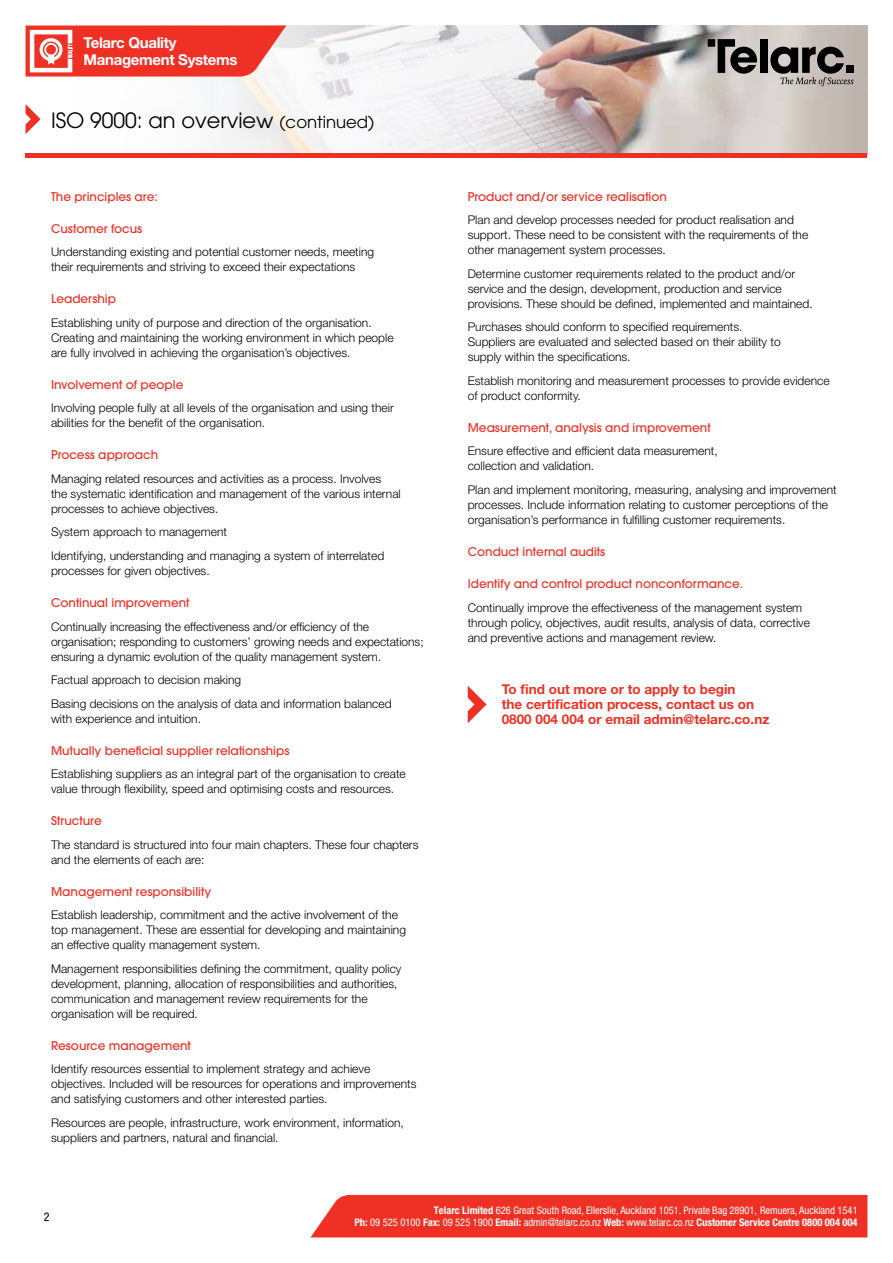
<style>
.page{position:relative;width:893px;height:1263px;background:#fff}
.page>*{position:absolute;margin:0;border:0;box-sizing:border-box;transform-origin:0 0}
.t1{font:21px "Avant Garde";color:#000}
.t2{font:700 15px/16.5px "Helvetica Neue LT Std";letter-spacing:-.02em;color:#fff}
.t3{font:700 13.5px/15px "Helvetica Neue LT Std";color:#ee3124}
.t4{font:300 12px/15px "Helvetica Neue LT Std";color:#000}
.t5{font:500 12px "Avant Garde";color:#ee3124}
.t6{font:condensed 12px "Helvetica Neue LT Std";color:#000}
.t7{font:condensed 10.5px/12.6px "Helvetica Neue LT Std";color:#fff;text-align:right}
.s1{font-size:16.5px}
.s2{font-weight:700}
</style>
<div class="page">
<img style="left:223px;top:26px;width:644px;height:127px">
<hr style="left:26px;top:153px;width:841px;height:4px;background:#ee3124">
<div style="left:311px;top:1195px;width:556px;height:42px;background:#ee3124"></div>
<svg style="left:770px;top:47px;width:83px;height:39px;background:#76716d"></svg>
<div style="left:760px;top:39px;width:7px;height:34px;background:#000"></div>
<svg style="left:708px;top:39px;width:49px;height:35px;background:#696664"></svg>
<svg style="left:468px;top:686px;width:19px;height:37px"></svg>
<svg style="left:26px;top:26px;width:260px;height:51px;background:#ef4f44"></svg>
<svg style="left:26px;top:104px;width:15px;height:30px"></svg>
<p class="t2" style="left:84px;top:34px;width:156px">Telarc Quality<br>Management Systems</p>
<h1 class="t1" style="left:51px;top:108px;width:325px">ISO 9000: an overview <span class="s1">(continued)</span></h1>
<p class="t5" style="left:51px;top:189px;width:108px">The principles are:</p>
<p class="t5" style="left:51px;top:221px;width:93px">Customer focus</p>
<p class="t4" style="left:51px;top:244px;width:325px">Understanding existing and potential customer needs, meeting their requirements and striving to exceed their expectations</p>
<p class="t5" style="left:51px;top:292px;width:67px">Leadership</p>
<p class="t4" style="left:51px;top:315px;width:344px">Establishing unity of purpose and direction of the organisation.<br>Creating and maintaining the working environment in which people are fully involved in achieving the organisation’s objectives.</p>
<p class="t5" style="left:51px;top:377px;width:134px">Involvement of people</p>
<p class="t4" style="left:51px;top:400px;width:344px">Involving people fully at all levels of the organisation and using their abilities for the benefit of the organisation.</p>
<p class="t5" style="left:51px;top:448px;width:109px">Process approach</p>
<p class="t4" style="left:51px;top:471px;width:351px">Managing related resources and activities as a process. Involves<br>the systematic identification and management of the various internal processes to achieve objectives.</p>
<p class="t4" style="left:51px;top:520px;width:335px;line-height:23.5px">System approach to management<br>Identifying, understanding and managing a system of interrelated</p>
<p class="t4" style="left:51px;top:563px;width:160px">processes for given objectives.</p>
<p class="t5" style="left:51px;top:595px;width:140px">Continual improvement</p>
<p class="t4" style="left:51px;top:618px;width:374px">Continually increasing the effectiveness and/or efficiency of the organisation; responding to customers’ growing needs and expectations; ensuring a dynamic evolution of the quality management system.</p>
<p class="t4" style="left:51px;top:668px;width:342px;line-height:23.5px">Factual approach to decision making<br>Basing decisions on the analysis of data and information balanced</p>
<p class="t4" style="left:51px;top:710px;width:152px">with experience and intuition.</p>
<p class="t5" style="left:51px;top:743px;width:240px">Mutually beneficial supplier relationships</p>
<p class="t4" style="left:51px;top:766px;width:356px">Establishing suppliers as an integral part of the organisation to create value through flexibility, speed and optimising costs and resources.</p>
<p class="t5" style="left:51px;top:813px;width:52px">Structure</p>
<p class="t4" style="left:51px;top:836px;width:369px">The standard is structured into four main chapters. These four chapters and the elements of each are:</p>
<p class="t5" style="left:51px;top:884px;width:162px">Management responsibility</p>
<p class="t4" style="left:51px;top:907px;width:356px">Establish leadership, commitment and the active involvement of the top management. These are essential for developing and maintaining an effective quality management system.</p>
<p class="t4" style="left:51px;top:960px;width:352px">Management responsibilities defining the commitment, quality policy development, planning, allocation of responsibilities and authorities, communication and management review requirements for the organisation will be required.</p>
<p class="t5" style="left:51px;top:1038px;width:141px">Resource management</p>
<p class="t4" style="left:51px;top:1061px;width:367px">Identify resources essential to implement strategy and achieve objectives. Included will be resources for operations and improvements and satisfying customers and other interested parties.</p>
<p class="t4" style="left:51px;top:1114px;width:354px">Resources are people, infrastructure, work environment, information, suppliers and partners, natural and financial.</p>
<p class="t5" style="left:468px;top:189px;width:201px">Product and/or service realisation</p>
<p class="t4" style="left:468px;top:212px;width:342px">Plan and develop processes needed for product realisation and support. These need to be consistent with the requirements of the other management system processes.</p>
<p class="t4" style="left:468px;top:266px;width:346px">Determine customer requirements related to the product and/or service and the design, development, production and service provisions. These should be defined, implemented and maintained.</p>
<p class="t4" style="left:468px;top:319px;width:314px">Purchases should conform to specified requirements.<br>Suppliers are evaluated and selected based on their ability to supply within the specifications.</p>
<p class="t4" style="left:468px;top:373px;width:363px">Establish monitoring and measurement processes to provide evidence of product conformity.</p>
<p class="t5" style="left:468px;top:420px;width:245px">Measurement, analysis and improvement</p>
<p class="t4" style="left:468px;top:443px;width:252px">Ensure effective and efficient data measurement, collection and validation.</p>
<p class="t4" style="left:468px;top:482px;width:370px">Plan and implement monitoring, measuring, analysing and improvement processes. Include information relating to customer perceptions of the organisation’s performance in fulfilling customer requirements.</p>
<p class="t5" style="left:468px;top:544px;width:139px">Conduct internal audits</p>
<p class="t5" style="left:468px;top:576px;width:277px">Identify and control product nonconformance.</p>
<p class="t4" style="left:468px;top:599px;width:344px">Continually improve the effectiveness of the management system through policy, objectives, audit results, analysis of data, corrective and preventive actions and management review.</p>
<p class="t3" style="left:502px;top:682px;width:269px">To find out more or to apply to begin<br>the certification process, contact us on<br>0800 004 004 or email admin@telarc.co.nz</p>
<p class="t6" style="left:44px;top:1209px;width:7px">2</p>
<p class="t7" style="left:354px;top:1204px;width:505px"><span class="s2">Telarc Limited</span> 626 Great South Road, Ellerslie, Auckland 1051. Private Bag 28901, Remuera, Auckland 1541<br><span class="s2">Ph:</span> 09 525 0100 <span class="s2">Fax:</span> 09 525 1900 <span class="s2">Email:</span> admin@telarc.co.nz <span class="s2">Web:</span> www.telarc.co.nz <span class="s2">Customer Service Centre 0800 004 004</span></p>
</div>
